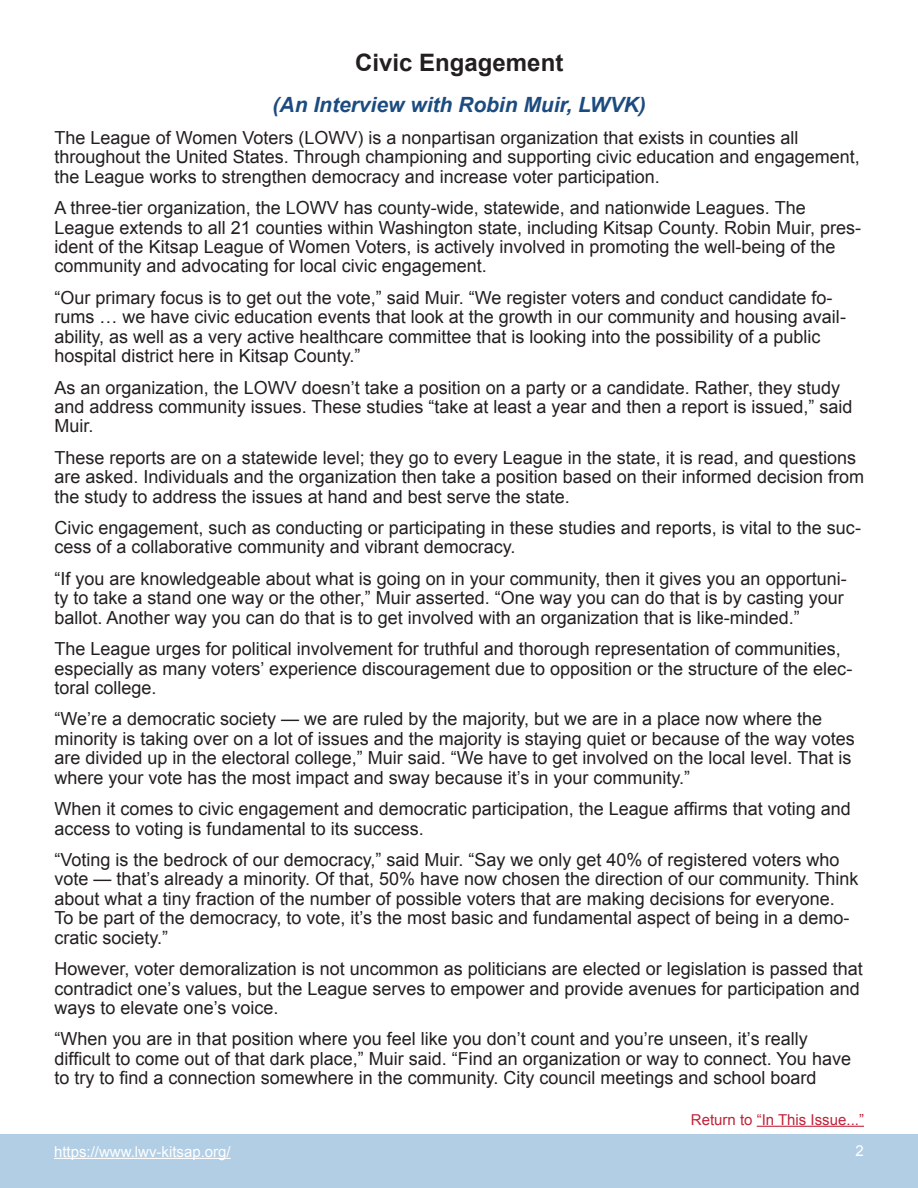
<style>
.page{position:relative;width:918px;height:1188px;background:#fff}
.page>*{position:absolute;margin:0;border:0;box-sizing:border-box;transform-origin:0 0}
.Headline_-_Level_1{font:700 24px "Arial";color:#231f20}
.Sub-Headline{font:italic 700 21px "Arial";color:#1c4c7f}
.Main_Text{font:18px/19.4px "Arial";color:#231f20}
.t1{font:15px "Arial";color:#fff}
.Return_to_Front_Page{font:15px "Arial";color:#bf2339}
</style>
<div class="page">
<div style="left:0;top:1134px;width:918px;height:54px;background:#b2cee5"></div>
<hr style="left:54px;top:1158px;width:177px;height:1px;background:#fff">
<hr style="left:757px;top:1126px;width:107px;height:1px;background:#bf2339">
<p class="Headline_-_Level_1" style="left:355px;top:47px;width:210px">Civic Engagement</p>
<p class="Sub-Headline" style="left:273px;top:91px;width:375px">(An Interview with Robin Muir, LWVK)</p>
<p class="Main_Text" style="left:55px;top:128px;width:807px">The League of Women Voters (LOWV) is a nonpartisan organization that exists in counties all throughout the United States. Through championing and supporting civic education and engagement, the League works to strengthen democracy and increase voter participation.</p>
<p class="Main_Text" style="left:55px;top:198px;width:808px">A three-tier organization, the LOWV has county-wide, statewide, and nationwide Leagues. The League extends to all 21 counties within Washington state, including Kitsap County. Robin Muir, pres&shy;ident of the Kitsap League of Women Voters, is actively involved in promoting the well-being of the community and advocating for local civic engagement.</p>
<p class="Main_Text" style="left:55px;top:288px;width:793px">“Our primary focus is to get out the vote,” said Muir. “We register voters and conduct candidate fo&shy;rums … we have civic education events that look at the growth in our community and housing avail&shy;ability, as well as a very active healthcare committee that is looking into the possibility of a public hospital district here in Kitsap County.”</p>
<p class="Main_Text" style="left:55px;top:378px;width:800px">As an organization, the LOWV doesn’t take a position on a party or a candidate. Rather, they study and address community issues. These studies “take at least a year and then a report is issued,” said<br>Muir.</p>
<p class="Main_Text" style="left:55px;top:448px;width:811px">These reports are on a statewide level; they go to every League in the state, it is read, and questions are asked. Individuals and the organization then take a position based on their informed decision from the study to address the issues at hand and best serve the state.</p>
<p class="Main_Text" style="left:55px;top:518px;width:808px">Civic engagement, such as conducting or participating in these studies and reports, is vital to the suc&shy;cess of a collaborative community and vibrant democracy.</p>
<p class="Main_Text" style="left:55px;top:569px;width:794px">“If you are knowledgeable about what is going on in your community, then it gives you an opportuni&shy;ty to take a stand one way or the other,” Muir asserted. “One way you can do that is by casting your ballot. Another way you can do that is to get involved with an organization that is like-minded.”</p>
<p class="Main_Text" style="left:55px;top:639px;width:799px">The League urges for political involvement for truthful and thorough representation of communities, especially as many voters’ experience discouragement due to opposition or the structure of the elec&shy;toral college.</p>
<p class="Main_Text" style="left:55px;top:710px;width:802px">“We’re a democratic society — we are ruled by the majority, but we are in a place now where the minority is taking over on a lot of issues and the majority is staying quiet or because of the way votes are divided up in the electoral college,” Muir said. “We have to get involved on the local level. That is where your vote has the most impact and sway because it’s in your community.”</p>
<p class="Main_Text" style="left:55px;top:799px;width:798px">When it comes to civic engagement and democratic participation, the League affirms that voting and access to voting is fundamental to its success.</p>
<p class="Main_Text" style="left:55px;top:850px;width:806px">“Voting is the bedrock of our democracy,” said Muir. “Say we only get 40% of registered voters who vote — that’s already a minority. Of that, 50% have now chosen the direction of our community. Think about what a tiny fraction of the number of possible voters that are making decisions for everyone.<br>To be part of the democracy, to vote, it’s the most basic and fundamental aspect of being in a demo&shy;cratic society.”</p>
<p class="Main_Text" style="left:55px;top:959px;width:810px">However, voter demoralization is not uncommon as politicians are elected or legislation is passed that contradict one’s values, but the League serves to empower and provide avenues for participation and ways to elevate one’s voice.</p>
<p class="Main_Text" style="left:55px;top:1030px;width:798px">“When you are in that position where you feel like you don’t count and you’re unseen, it’s really difficult to come out of that dark place,” Muir said. “Find an organization or way to connect. You have to try to find a connection somewhere in the community. City council meetings and school board</p>
<p class="Return_to_Front_Page" style="left:691px;top:1110px;width:175px">Return to “In This Issue...”</p>
<p class="t1" style="left:54px;top:1142px;width:178px">https://www.lwv-kitsap.org/</p>
<p class="t1" style="left:856px;top:1141px;width:10px">2</p>
</div>
